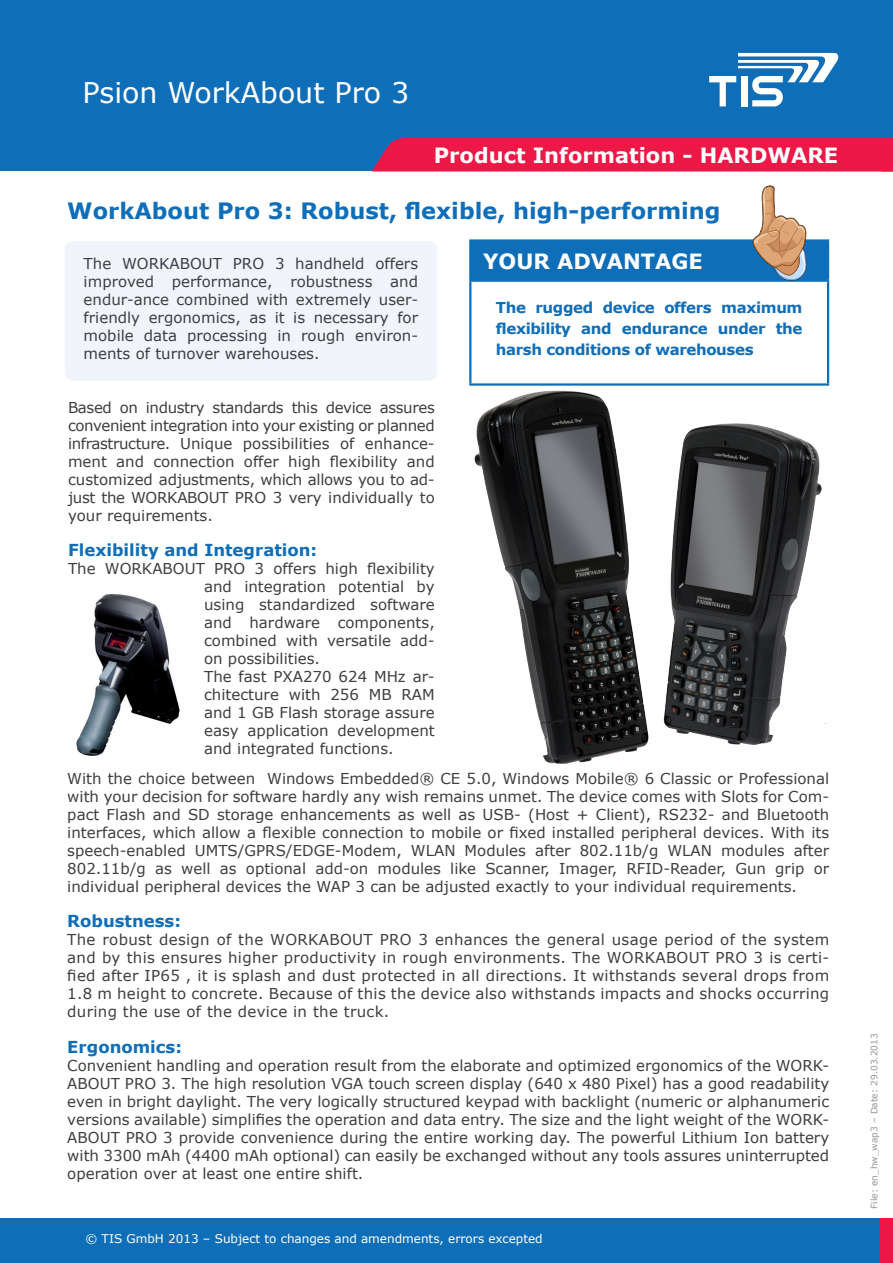
<style>
.page{position:relative;width:893px;height:1263px;background:#fff}
.page>*{position:absolute;margin:0;border:0;box-sizing:border-box;transform-origin:0 0}
.t1{font:28.5px "Verdana";color:#fff}
.t2{font:700 22.5px "Verdana";color:#0f6eb8}
.t3{font:700 21px "Verdana";color:#fff}
.t4{font:700 16.5px "Verdana";color:#0f6eb8}
.t5{font:15px/18px "Verdana";color:#3e3e3f;text-align:justify}
.t6{font:700 15px/21px "Verdana";letter-spacing:-.025em;color:#0f6eb8;text-align:justify}
.t7{font:12px "Verdana";color:#fff}
.t8{font:9px "Verdana";color:#939598}
</style>
<div class="page">
<div style="left:0;top:1218px;width:893px;height:45px;background:#0f6eb8"></div>
<div style="left:0;top:0;width:893px;height:171px;background:#0f6eb8"></div>
<svg style="left:372px;top:137px;width:521px;height:35px"></svg>
<div style="left:880px;top:1218px;width:13px;height:45px;background:#ed1845"></div>
<svg style="left:709px;top:53px;width:130px;height:53px"></svg>
<div style="left:65px;top:241px;width:372px;height:140px;background:#f1f4fa;border-radius:9px"></div>
<img style="left:76px;top:594px;width:104px;height:162px">
<img style="left:471px;top:378px;width:170px;height:386px">
<img style="left:641px;top:423px;width:187px;height:324px">
<div style="left:470px;top:241px;width:358px;height:40px;background:#0f6eb8"></div>
<hr style="left:469px;top:239px;width:360px;height:3px;background:#0f6eb8">
<hr style="left:469px;top:242px;width:2px;height:38px;background:#0f6eb8">
<hr style="left:827px;top:242px;width:2px;height:38px;background:#0f6eb8">
<hr style="left:469px;top:280px;width:360px;height:2px;background:#0f6eb8">
<hr style="left:469px;top:282px;width:2px;height:101px;background:#0f6eb8">
<hr style="left:827px;top:282px;width:2px;height:101px;background:#0f6eb8">
<hr style="left:469px;top:383px;width:360px;height:3px;background:#0f6eb8">
<svg style="left:752px;top:186px;width:55px;height:95px"></svg>
<h1 class="t1" style="left:82px;top:73px;width:329px">Psion WorkAbout Pro 3</h1>
<h3 class="t3" style="left:434px;top:140px;width:406px">Product Information - HARDWARE</h3>
<p class="t2" style="left:67px;top:195px;width:655px">WorkAbout Pro 3: Robust, flexible, high-performing</p>
<p class="t5" style="left:84px;top:255px;width:336px">The WORKABOUT PRO 3 handheld offers</p>
<p class="t5" style="left:84px;top:273px;width:336px">improved performance, robustness and endur-ance combined with extremely user&shy;friendly ergonomics, as it is necessary for mobile data processing in rough environ&shy;ments of turnover warehouses.</p>
<p class="t5" style="left:68px;top:399px;width:368px">Based on industry standards this device assures convenient integration into your existing or planned infrastructure. Unique possibilities of enhance&shy;ment and connection offer high flexibility and customized adjustments, which allows you to ad&shy;just the WORKABOUT PRO 3 very individually to your requirements.</p>
<p class="t4" style="left:68px;top:539px;width:251px">Flexibility and Integration:</p>
<p class="t5" style="left:204px;top:560px;width:232px;text-indent:-136px">The WORKABOUT PRO 3 offers high flexibility and integration potential by using standardized software and hardware components, combined with versatile add&shy;on possibilities.</p>
<p class="t5" style="left:204px;top:668px;width:232px">The fast PXA270 624 MHz ar&shy;chitecture with 256 MB RAM and 1 GB Flash storage assure easy application development and integrated functions.</p>
<p class="t3" style="left:483px;top:246px;width:221px">YOUR ADVANTAGE</p>
<p class="t6" style="left:496px;top:297px;width:308px">The rugged device offers maximum flexibility and endurance under the harsh conditions of warehouses</p>
<p class="t5" style="left:67px;top:770px;width:763px">With the choice between Windows Embedded® CE 5.0, Windows Mobile® 6 Classic or Professional with your decision for software hardly any wish remains unmet. The device comes with Slots for Com&shy;pact Flash and SD storage enhancements as well as USB- (Host + Client), RS232- and Bluetooth</p>
<p class="t5" style="left:67px;top:824px;width:763px">interfaces, which allow a flexible connection to mobile or fixed installed peripheral devices. With its speech-enabled UMTS/GPRS/EDGE-Modem, WLAN Modules after 802.11b/g WLAN modules after 802.11b/g as well as optional add-on modules like Scanner, Imager, RFID-Reader, Gun grip or</p>
<p class="t5" style="left:67px;top:878px;width:731px">individual peripheral devices the WAP 3 can be adjusted exactly to your individual requirements.</p>
<p class="t4" style="left:67px;top:910px;width:115px">Robustness:</p>
<p class="t5" style="left:67px;top:931px;width:763px">The robust design of the WORKABOUT PRO 3 enhances the general usage period of the system and by this ensures higher productivity in rough environments. The WORKABOUT PRO 3 is certi&shy;fied after IP65 , it is splash and dust protected in all directions. It withstands several drops from 1.8 m height to concrete. Because of this the device also withstands impacts and shocks occurring during the use of the device in the truck.</p>
<p class="t4" style="left:67px;top:1035px;width:116px">Ergonomics:</p>
<p class="t5" style="left:67px;top:1056px;width:763px">Convenient handling and operation result from the elaborate and optimized ergonomics of the WORK-ABOUT PRO 3. The high resolution VGA touch screen display (640 x 480 Pixel) has a good readability even in bright daylight. The very logically structured keypad with backlight (numeric or alphanumeric versions available) simplifies the operation and data entry. The size and the light weight of the WORK-ABOUT PRO 3 provide convenience during the entire working day. The powerful Lithium Ion battery with 3300 mAh (4400 mAh optional) can easily be exchanged without any tools assures uninterrupted operation over at least one entire shift.</p>
<p class="t7" style="left:85px;top:1230px;width:459px">© TIS GmbH 2013 – Subject to changes and amendments, errors excepted</p>
<p class="t8" style="left:868px;top:1209px;width:177px;rotate:-90deg">File: en_hw_wap3 – Date: 29.03.2013</p>
</div>
